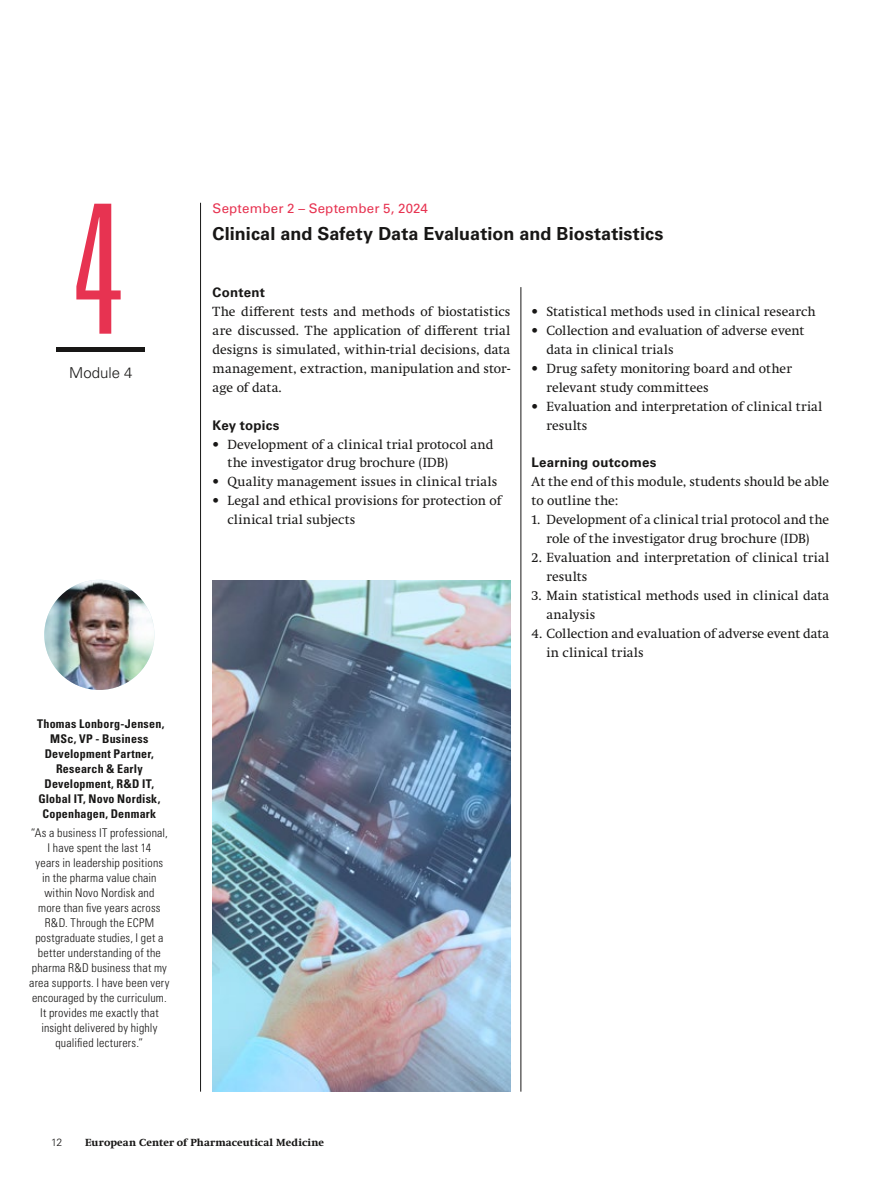
<style>
.page{position:relative;width:893px;height:1191px;background:#fff}
.page>*{position:absolute;margin:0;border:0;box-sizing:border-box;transform-origin:0 0}
.t1{font:300 ultra-condensed 180px "Univers LT Std";color:#e73351}
.t2{font:700 18px "Univers LT Std";letter-spacing:.005em;color:#181716}
.t3{font:300 15px "Univers LT Std";color:#181716}
.t4{font:13.5px/18.9px "Swift Neue LT Pro";letter-spacing:.01em;color:#181716}
.t5{font:700 13.35px "Univers LT Std";letter-spacing:.015em;color:#181716}
.t6{font:13.35px "Univers LT Std";letter-spacing:.015em;color:#e73351}
.t7{font:300 condensed 12px/15px "Univers LT Std";letter-spacing:.015em;color:#181716;text-align:center}
.t8{font:700 condensed 12px/15px "Univers LT Std";letter-spacing:.015em;color:#181716;text-align:center}
.t9{font:700 10.5px "Swift Neue LT Pro";letter-spacing:.015em;color:#181716}
.t10{font:300 10.5px "Univers LT Std";color:#181716}
</style>
<div class="page">
<hr style="left:521px;top:287px;width:1px;height:804px;background:#181716">
<hr style="left:200px;top:203px;width:1px;height:888px;background:#181716">
<div style="left:56px;top:347px;width:89px;height:5px;background:#181716"></div>
<img style="left:213px;top:581px;width:297px;height:510px">
<img style="left:44px;top:580px;width:110px;height:110px;border-radius:55px">
<h1 class="t1" style="left:73px;top:176px;width:51px">4</h1>
<p class="t3" style="left:69px;top:363px;width:65px">Module 4</p>
<p class="t8" style="left:37px;top:716px;width:129px">Thomas Lonborg-Jensen,<br>MSc, VP - Business<br>Development Partner,<br>Research &amp; Early<br>Development, R&amp;D IT,<br>Global IT, Novo Nordisk,<br>Copenhagen, Denmark</p>
<p class="t7" style="left:29px;top:825px;width:142px">“As a business IT professional,<br>I have spent the last 14<br>years in leadership positions<br>in the pharma value chain within Novo Nordisk and<br>more than five years across<br>R&amp;D. Through the ECPM postgraduate studies, I get a better understanding of the pharma R&amp;D business that my area supports. I have been very encouraged by the curriculum.<br>It provides me exactly that insight delivered by highly qualified lecturers.”</p>
<p class="t6" style="left:213px;top:200px;width:217px">September 2 – September 5, 2024</p>
<h2 class="t2" style="left:213px;top:223px;width:452px">Clinical and Safety Data Evaluation and Biostatistics</h2>
<p class="t5" style="left:213px;top:285px;width:54px">Content</p>
<p class="t4" style="left:213px;top:302px;width:299px;text-align:justify">The different tests and methods of biostatistics are discussed. The application of different trial designs is simulated, within-trial decisions, data management, extraction, manipulation and stor&shy;age of data.</p>
<p class="t5" style="left:213px;top:417px;width:68px">Key topics</p>
<p class="t4" style="left:227px;top:434px;width:267px;text-indent:-15px">• Development of a clinical trial protocol and the investigator drug brochure (IDB)</p>
<p class="t4" style="left:213px;top:472px;width:286px">• Quality management issues in clinical trials</p>
<p class="t4" style="left:227px;top:491px;width:275px;text-indent:-15px">• Legal and ethical provisions for protection of clinical trial subjects</p>
<p class="t4" style="left:531px;top:302px;width:286px">• Statistical methods used in clinical research</p>
<p class="t4" style="left:546px;top:321px;width:259px;text-indent:-15px">• Collection and evaluation of adverse event data in clinical trials</p>
<p class="t4" style="left:546px;top:359px;width:247px;text-indent:-15px">• Drug safety monitoring board and other relevant study committees</p>
<p class="t4" style="left:546px;top:397px;width:277px;text-indent:-15px">• Evaluation and interpretation of clinical trial results</p>
<p class="t5" style="left:531px;top:455px;width:126px">Learning outcomes</p>
<p class="t4" style="left:531px;top:472px;width:299px">At the end of this module, students should be able to outline the:</p>
<p class="t4" style="left:531px;top:510px;width:299px;text-align:center">1. Development of a clinical trial protocol and the role of the investigator drug brochure (IDB)</p>
<p class="t4" style="left:546px;top:548px;width:284px;text-indent:-15px">2. Evaluation and interpretation of clinical trial results</p>
<p class="t4" style="left:546px;top:586px;width:284px;text-indent:-15px">3. Main statistical methods used in clinical data analysis</p>
<p class="t4" style="left:546px;top:623px;width:284px;text-indent:-15px">4. Collection and evaluation of adverse event data in clinical trials</p>
<p class="t10" style="left:51px;top:1136px;width:13px">12</p>
<p class="t9" style="left:85px;top:1136px;width:241px">European Center of Pharmaceutical Medicine</p>
</div>
